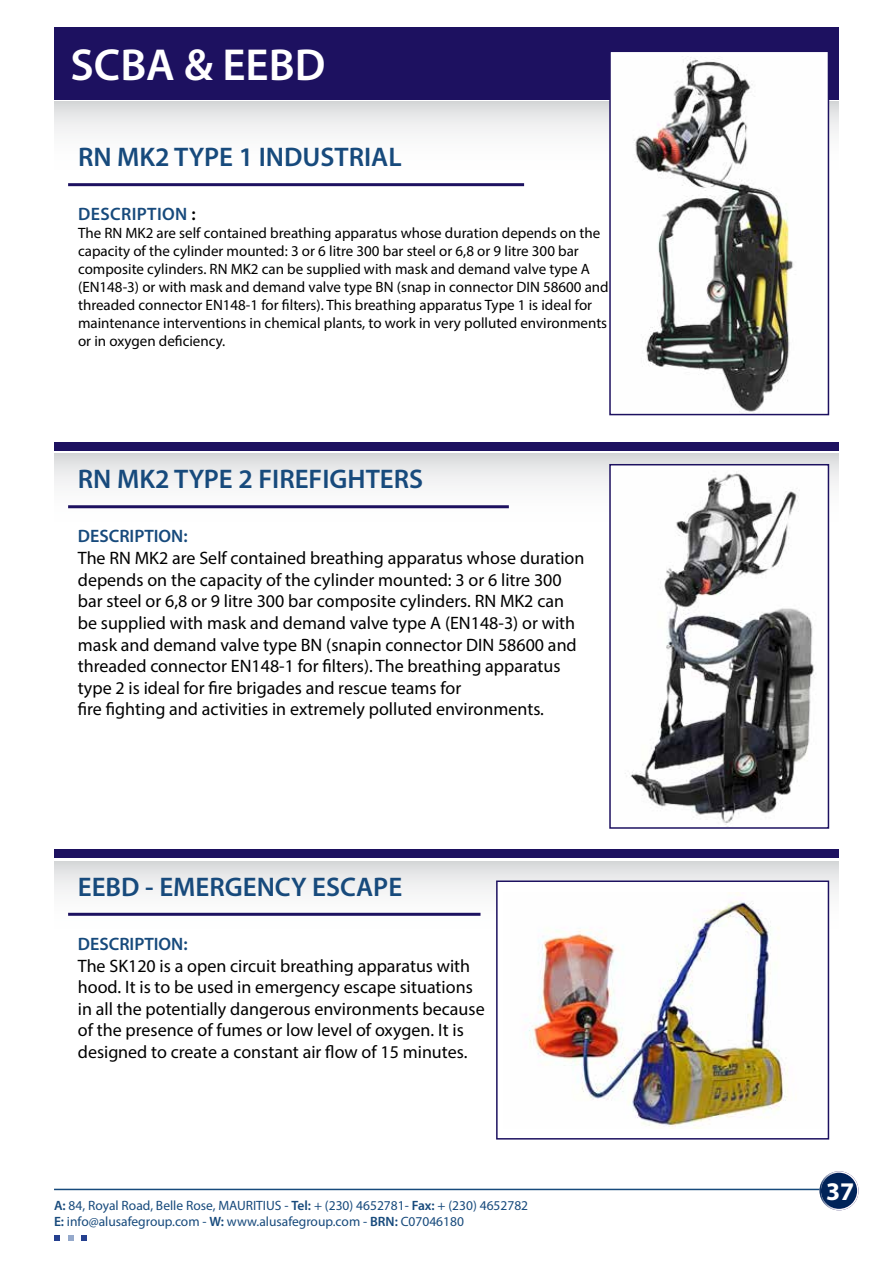
<style>
.page{position:relative;width:893px;height:1263px;background:#fff}
.page>*{position:absolute;margin:0;border:0;box-sizing:border-box;transform-origin:0 0}
.t1{font:600 45px "Myriad Pro";color:#fff}
.t2{font:600 27px "Myriad Pro";color:#174a7c}
.t3{font:700 25.5px "Myriad Pro";color:#fff}
.t4{font:18px/21.6px "Myriad Pro";color:#000}
.t5{font:600 18px "Myriad Pro";color:#174a7c}
.t6{font:600 18px "Myriad Pro";color:#000}
.t7{font:15px/18px "Myriad Pro";color:#000}
.t8{font:13.5px/16.2px "Myriad Pro";color:#174a7c}
.s1{font-weight:600}
</style>
<div class="page">
<div style="left:54px;top:27px;width:785px;height:72px;background:#1d1160"></div>
<svg style="left:54px;top:102px;width:785px;height:105px"></svg>
<hr style="left:68px;top:183px;width:456px;height:3px;background:#1d1160">
<div style="left:610px;top:51px;width:218px;height:364px;background:#fff"></div>
<img style="left:634px;top:56px;width:160px;height:356px">
<div style="left:609px;top:51px;width:220px;height:364px;border:2px solid #1d1160"></div>
<svg style="left:81px;top:1235px;width:6px;height:6px"></svg>
<svg style="left:68px;top:1235px;width:5px;height:6px"></svg>
<svg style="left:54px;top:1235px;width:6px;height:6px"></svg>
<hr style="left:54px;top:1189px;width:785px;height:1px;background:#174a7c">
<div style="left:820px;top:1172px;width:38px;height:37px;background:#002359;border-radius:50%"></div>
<div style="left:819px;top:1171px;width:40px;height:39px;border:2px solid #fff;border-radius:50%"></div>
<svg style="left:54px;top:454px;width:785px;height:105px"></svg>
<hr style="left:68px;top:505px;width:441px;height:3px;background:#1d1160">
<div style="left:54px;top:442px;width:785px;height:8px;background:#1d1160"></div>
<img style="left:612px;top:467px;width:214px;height:358px">
<div style="left:609px;top:464px;width:220px;height:365px;border:2px solid #1d1160"></div>
<svg style="left:54px;top:861px;width:785px;height:106px"></svg>
<hr style="left:68px;top:913px;width:412px;height:3px;background:#1d1160">
<div style="left:54px;top:849px;width:785px;height:9px;background:#1d1160"></div>
<div style="left:497px;top:881px;width:331px;height:258px;background:#fff"></div>
<img style="left:526px;top:894px;width:262px;height:234px">
<div style="left:496px;top:880px;width:333px;height:259px;border:2px solid #1d1160"></div>
<h1 class="t1" style="left:71px;top:37px;width:256px">SCBA &amp; EEBD</h1>
<h2 class="t2" style="left:78px;top:140px;width:325px">RN MK2 TYPE 1 INDUSTRIAL</h2>
<p class="t5" style="left:78px;top:203px;width:24px">DESCRIPTION</p>
<p class="t6" style="left:191px;top:203px;width:6px">:</p>
<p class="t7" style="left:78px;top:224px;width:532px">The RN MK2 are self contained breathing apparatus whose duration depends on the capacity of the cylinder mounted: 3 or 6 litre 300 bar steel or 6,8 or 9 litre 300 bar composite cylinders. RN MK2 can be supplied with mask and demand valve type A (EN148-3) or with mask and demand valve type BN (snap in connector DIN 58600 and threaded connector EN148-1 for filters). This breathing apparatus Type 1 is ideal for maintenance interventions in chemical plants, to work in very polluted environments or in oxygen deficiency.</p>
<h2 class="t2" style="left:78px;top:462px;width:347px">RN MK2 TYPE 2 FIREFIGHTERS</h2>
<p class="t5" style="left:78px;top:525px;width:111px">DESCRIPTION:</p>
<p class="t4" style="left:78px;top:547px;width:508px">The RN MK2 are Self contained breathing apparatus whose duration depends on the capacity of the cylinder mounted: 3 or 6 litre 300 bar steel or 6,8 or 9 litre 300 bar composite cylinders. RN MK2 can be supplied with mask and demand valve type A (EN148-3) or with mask and demand valve type BN (snapin connector DIN 58600 and threaded connector EN148-1 for filters). The breathing apparatus type 2 is ideal for fire brigades and rescue teams for<br>fire fighting and activities in extremely polluted environments.</p>
<h2 class="t2" style="left:78px;top:870px;width:326px">EEBD - EMERGENCY ESCAPE</h2>
<p class="t5" style="left:78px;top:932px;width:111px">DESCRIPTION:</p>
<p class="t4" style="left:78px;top:954px;width:408px">The SK120 is a open circuit breathing apparatus with hood. It is to be used in emergency escape situations in all the potentially dangerous environments because of the presence of fumes or low level of oxygen. It is designed to create a constant air flow of 15 minutes.</p>
<p class="t8" style="left:54px;top:1197px;width:476px"><span class="s1">A:</span> 84, Royal Road, Belle Rose, MAURITIUS - <span class="s1">TEL:</span> + (230) 4652781- <span class="s1">FAX:</span> + (230) 4652782<br><span class="s1">E:</span> info@alusafegroup.com - <span class="s1">W:</span> www.alusafegroup.com - <span class="s1">BRN:</span> C07046180</p>
<h3 class="t3" style="left:826px;top:1175px;width:30px">37</h3>
</div>
